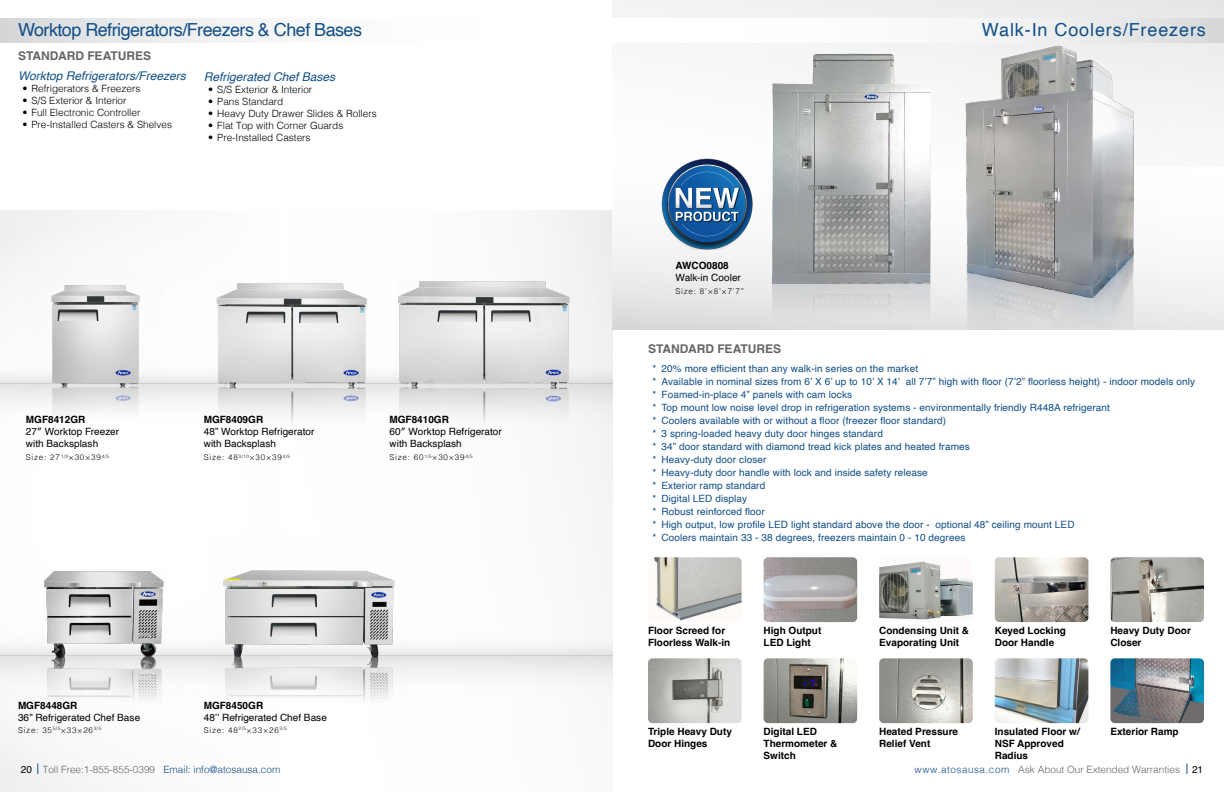
<style>
.page{position:relative;width:1224px;height:792px;background:#fff}
.page>*{position:absolute;margin:0;border:0;box-sizing:border-box;transform-origin:0 0}
.t1{font:18px "Helvetica";letter-spacing:-.03em;color:#114e88}
.t2{font:18px "Helvetica";letter-spacing:.05em;color:#114e88}
.t3{font:italic 12px "Helvetica";color:#114e88}
.t4{font:700 12px "Helvetica";color:#656564}
.t5{font:10px/13px "Helvetica";letter-spacing:.01em;color:#114e88}
.t6{font:700 10px/12px "Helvetica";color:#000}
.t7{font:300 10px "Helvetica";color:#000}
.t8{font:10px/12px "Helvetica";letter-spacing:.005em;color:#000}
.t9{font:300 10px "Helvetica";color:#656564}
.t10{font:300 8px "Helvetica";letter-spacing:.1em;color:#000}
.s1{font-weight:400;color:#000}
.s2{color:#114e88}
</style>
<div class="page">
<svg style="left:0;top:640px;width:612px;height:16px"></svg>
<div style="left:0;top:656px;width:612px;height:42px;background:linear-gradient(to bottom,#e6e7e8,#fefefe)"></div>
<svg style="left:0;top:362px;width:612px;height:21px"></svg>
<div style="left:0;top:383px;width:612px;height:43px;background:linear-gradient(to bottom,#e5e5e6,#fff)"></div>
<div style="left:612px;top:150px;width:612px;height:180px;background:linear-gradient(to bottom,#fff,#e2e3e4)"></div>
<svg style="left:612px;top:0;width:612px;height:167px"></svg>
<img style="left:879px;top:561px;width:94px;height:59px">
<img style="left:1110px;top:658px;width:94px;height:65px">
<img style="left:654px;top:557px;width:88px;height:64px">
<img style="left:995px;top:557px;width:93px;height:65px">
<img style="left:764px;top:557px;width:93px;height:65px">
<img style="left:879px;top:658px;width:94px;height:65px">
<img style="left:1110px;top:557px;width:94px;height:65px">
<img style="left:995px;top:658px;width:93px;height:65px">
<img style="left:764px;top:658px;width:93px;height:65px">
<img style="left:648px;top:658px;width:94px;height:65px">
<img style="left:662px;top:158px;width:91px;height:92px">
<img style="left:965px;top:42px;width:196px;height:288px">
<div style="left:612px;top:18px;width:612px;height:24px;background:linear-gradient(to right,#fff,#e1e2e3)"></div>
<div style="left:0;top:18px;width:612px;height:24px;background:linear-gradient(to right,#e0e1e2,#fff)"></div>
<img style="left:215px;top:390px;width:154px;height:36px">
<img style="left:394px;top:389px;width:180px;height:37px">
<img style="left:26px;top:405px;width:139px;height:21px">
<img style="left:212px;top:695px;width:191px;height:7px">
<img style="left:42px;top:652px;width:125px;height:50px">
<img style="left:41px;top:571px;width:125px;height:90px">
<img style="left:26px;top:266px;width:139px;height:139px">
<img style="left:212px;top:570px;width:191px;height:125px">
<img style="left:215px;top:283px;width:154px;height:107px">
<img style="left:394px;top:279px;width:180px;height:110px">
<img style="left:758px;top:42px;width:196px;height:226px">
<img style="left:758px;top:268px;width:196px;height:62px">
<h1 class="t1" style="left:18px;top:16px;width:346px">Worktop Refrigerators/Freezers &amp; Chef Bases</h1>
<h1 class="t2" style="left:982px;top:16px;width:226px">Walk-In Coolers/Freezers</h1>
<p class="t4" style="left:18px;top:49px;width:135px">STANDARD FEATURES</p>
<p class="t3" style="left:18px;top:66px;width:169px">Worktop Refrigerators/Freezers</p>
<p class="t7" style="left:22px;top:80px;width:119px">• Refrigerators &amp; Freezers</p>
<p class="t7" style="left:22px;top:92px;width:106px">• S/S Exterior &amp; Interior</p>
<p class="t7" style="left:22px;top:104px;width:119px">• Full Electronic Controller</p>
<p class="t7" style="left:22px;top:116px;width:151px">• Pre-Installed Casters &amp; Shelves</p>
<p class="t3" style="left:204px;top:67px;width:133px">Refrigerated Chef Bases</p>
<p class="t7" style="left:208px;top:81px;width:106px">• S/S Exterior &amp; Interior</p>
<p class="t7" style="left:208px;top:93px;width:77px">• Pans Standard</p>
<p class="t7" style="left:208px;top:105px;width:170px">• Heavy Duty Drawer Slides &amp; Rollers</p>
<p class="t7" style="left:208px;top:117px;width:137px">• Flat Top with Corner Guards</p>
<p class="t7" style="left:208px;top:129px;width:104px">• Pre-Installed Casters</p>
<p class="t6" style="left:676px;top:261px;width:55px">AWCO0808</p>
<p class="t8" style="left:676px;top:272px;width:67px">Walk-in Cooler</p>
<p class="t10" style="left:676px;top:285px;width:70px">Size: 8’×8’×7’7”</p>
<p class="t4" style="left:648px;top:342px;width:135px">STANDARD FEATURES</p>
<p class="t6" style="left:26px;top:415px;width:61px">MGF8412GR</p>
<p class="t8" style="left:26px;top:426px;width:95px">27″ Worktop Freezer with Backsplash</p>
<p class="t10" style="left:26px;top:451px;width:85px">Size: 27<sup>1/2</sup>×30×39<sup>4/5</sup></p>
<p class="t6" style="left:204px;top:415px;width:61px">MGF8409GR</p>
<p class="t8" style="left:204px;top:426px;width:112px">48” Worktop Refrigerator with Backsplash</p>
<p class="t10" style="left:204px;top:451px;width:88px">Size: 48<sup>3/10</sup>×30×39<sup>4/5</sup></p>
<p class="t6" style="left:390px;top:415px;width:61px">MGF8410GR</p>
<p class="t8" style="left:390px;top:426px;width:114px">60″ Worktop Refrigerator with Backsplash</p>
<p class="t10" style="left:390px;top:451px;width:85px">Size: 60<sup>1/5</sup>×30×39<sup>4/5</sup></p>
<p class="t5" style="left:653px;top:362px;width:544px">* 20% more efficient than any walk-in series on the market<br>* Available in nominal sizes from 6’ X 6’ up to 10’ X 14’ all 7’7” high with floor (7’2” floorless height) - indoor models only * Foamed-in-place 4” panels with cam locks<br>* Top mount low noise level drop in refrigeration systems - environmentally friendly R448A refrigerant<br>* Coolers available with or without a floor (freezer floor standard)<br>* 3 spring-loaded heavy duty door hinges standard<br>* 34” door standard with diamond tread kick plates and heated frames<br>* Heavy-duty door closer<br>* Heavy-duty door handle with lock and inside safety release<br>* Exterior ramp standard<br>* Digital LED display<br>* Robust reinforced floor<br>* High output, low profile LED light standard above the door - optional 48” ceiling mount LED<br>* Coolers maintain 33 - 38 degrees, freezers maintain 0 - 10 degrees</p>
<p class="t6" style="left:648px;top:625px;width:84px">Floor Screed for<br>Floorless Walk-in</p>
<p class="t6" style="left:764px;top:625px;width:59px">High Output<br>LED Light</p>
<p class="t6" style="left:879px;top:625px;width:91px">Condensing Unit &amp;<br>Evaporating Unit</p>
<p class="t6" style="left:995px;top:625px;width:73px">Keyed Locking<br>Door Handle</p>
<p class="t6" style="left:1110px;top:625px;width:82px">Heavy Duty Door<br>Closer</p>
<p class="t6" style="left:18px;top:701px;width:61px">MGF8448GR</p>
<p class="t8" style="left:18px;top:712px;width:124px">36” Refrigerated Chef Base</p>
<p class="t6" style="left:204px;top:701px;width:61px">MGF8450GR</p>
<p class="t8" style="left:204px;top:712px;width:125px">48’’ Refrigerated Chef Base</p>
<p class="t10" style="left:18px;top:723px;width:85px">Size: 35<sup>5/5</sup>×33×26<sup>3/5</sup></p>
<p class="t10" style="left:204px;top:723px;width:85px">Size: 48<sup>2/5</sup>×33×26<sup>3/5</sup></p>
<p class="t6" style="left:648px;top:726px;width:85px">Triple Heavy Duty<br>Door Hinges</p>
<p class="t6" style="left:764px;top:726px;width:75px">Digital LED<br>Thermometer &amp;<br>Switch</p>
<p class="t6" style="left:879px;top:726px;width:80px">Heated Pressure<br>Relief Vent</p>
<p class="t6" style="left:995px;top:726px;width:87px">Insulated Floor w/<br>NSF Approved<br>Radius</p>
<p class="t6" style="left:1110px;top:726px;width:70px">Exterior Ramp</p>
<p class="t9" style="left:21px;top:761px;width:261px"><span class="s1">20</span> Toll Free:1-855-855-0399 <span class="s2">Email: info@atosausa.com</span></p>
<p class="t9" style="left:915px;top:761px;width:290px"><span class="s2">www.atosausa.com</span> Ask About Our Extended Warranties <span class="s1">21</span></p>
</div>
